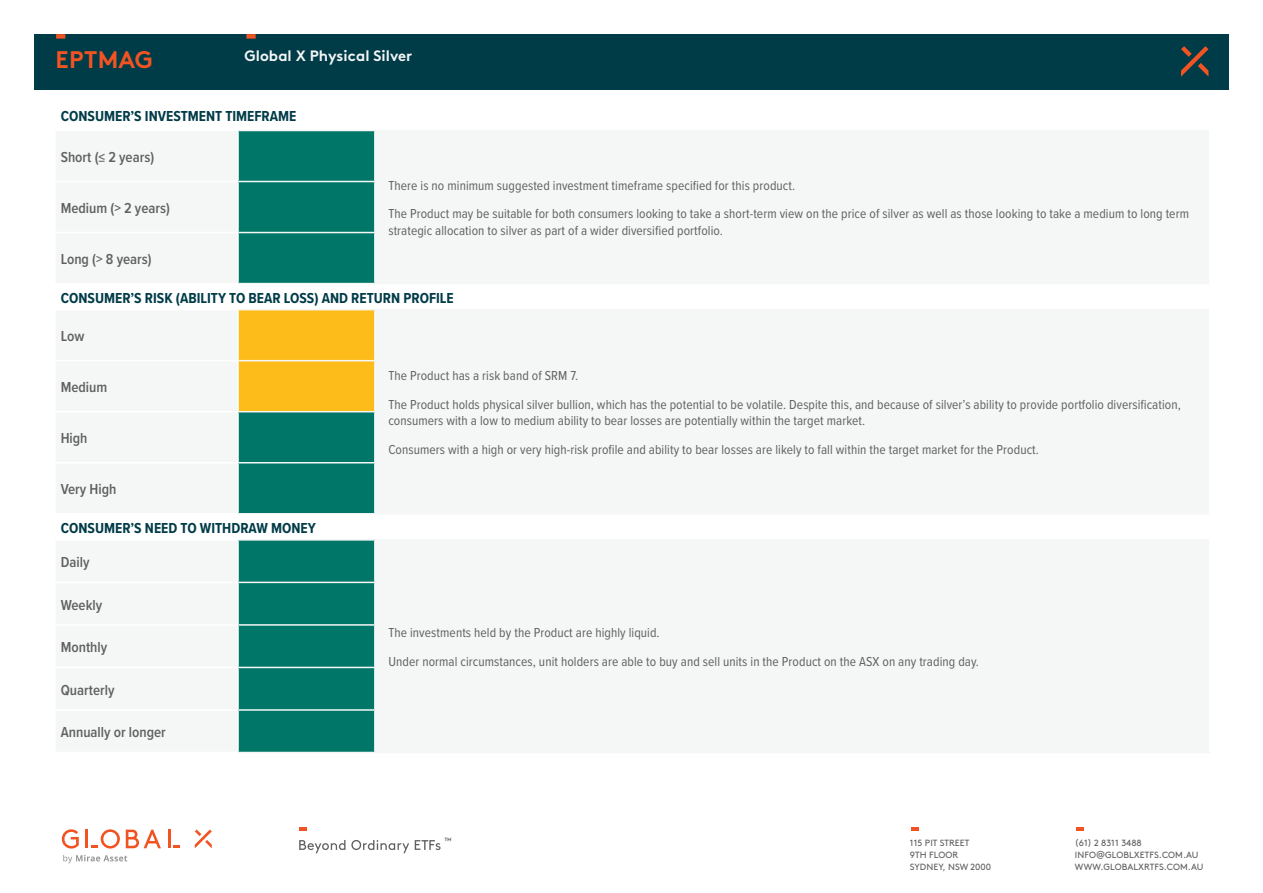
<style>
.page{position:relative;width:1263px;height:893px;background:#fff}
.page>*{position:absolute;margin:0;border:0;box-sizing:border-box;transform-origin:0 0}
.t1{font:700 24px "Brown";letter-spacing:.01em;color:#f15422}
.t2{font:700 15px "Proxima Nova Cond";color:#003b48}
.t3{font:600 15px "Proxima Nova Cond";color:#606060}
.t4{font:700 15px "Brown";letter-spacing:.005em;color:#f5f7f7}
.t5{font:13.5px/28.5px "Proxima Nova Cond";letter-spacing:.005em;color:#606060}
.t6{font:9px/12px "Brown";letter-spacing:.01em;color:#606060}
</style>
<div class="page">
<div style="left:34px;top:35px;width:1195px;height:54px;background:#003b48"></div>
<svg style="left:1181px;top:46px;width:27px;height:31px"></svg>
<div style="left:246px;top:34px;width:10px;height:5px;background:#f15422"></div>
<div style="left:56px;top:34px;width:9px;height:5px;background:#f15422"></div>
<svg style="left:299px;top:840px;width:46px;height:13px"></svg>
<svg style="left:351px;top:840px;width:58px;height:13px"></svg>
<svg style="left:415px;top:840px;width:26px;height:10px"></svg>
<svg style="left:299px;top:827px;width:8px;height:3px"></svg>
<svg style="left:1076px;top:827px;width:7px;height:3px"></svg>
<svg style="left:911px;top:827px;width:7px;height:3px"></svg>
<svg style="left:126px;top:830px;width:35px;height:18px"></svg>
<svg style="left:195px;top:829px;width:17px;height:19px"></svg>
<hr style="left:168px;top:830px;width:3px;height:18px;background:#f15422">
<svg style="left:173px;top:846px;width:7px;height:2px"></svg>
<svg style="left:62px;top:829px;width:17px;height:19px"></svg>
<svg style="left:86px;top:829px;width:34px;height:19px"></svg>
<svg style="left:63px;top:855px;width:64px;height:8px"></svg>
<div style="left:239px;top:131px;width:135px;height:152px;background:#007668"></div>
<div style="left:239px;top:310px;width:135px;height:101px;background:#fdbc19"></div>
<svg style="left:239px;top:412px;width:135px;height:340px;background:#148174"></svg>
<hr style="left:239px;top:130px;width:136px;height:1px;background:#f5f7f7">
<hr style="left:375px;top:130px;width:834px;height:1px;background:#f5f7f7">
<hr style="left:374px;top:131px;width:2px;height:50px;background:#f5f7f7">
<hr style="left:239px;top:181px;width:137px;height:1px;background:#f5f7f7">
<hr style="left:374px;top:182px;width:2px;height:50px;background:#f5f7f7">
<hr style="left:239px;top:232px;width:137px;height:1px;background:#f5f7f7">
<hr style="left:374px;top:233px;width:2px;height:50px;background:#f5f7f7">
<hr style="left:239px;top:283px;width:136px;height:1px;background:#f5f7f7">
<hr style="left:375px;top:283px;width:834px;height:1px;background:#f5f7f7">
<hr style="left:239px;top:309px;width:136px;height:1px;background:#f5f7f7">
<hr style="left:375px;top:309px;width:834px;height:1px;background:#f5f7f7">
<hr style="left:374px;top:310px;width:2px;height:50px;background:#f5f7f7">
<hr style="left:239px;top:360px;width:137px;height:1px;background:#f5f7f7">
<hr style="left:374px;top:361px;width:2px;height:50px;background:#f5f7f7">
<hr style="left:239px;top:411px;width:137px;height:1px;background:#f5f7f7">
<hr style="left:374px;top:412px;width:2px;height:50px;background:#f5f7f7">
<hr style="left:239px;top:462px;width:137px;height:1px;background:#f5f7f7">
<hr style="left:374px;top:463px;width:2px;height:50px;background:#f5f7f7">
<hr style="left:239px;top:513px;width:136px;height:1px;background:#f5f7f7">
<hr style="left:375px;top:513px;width:834px;height:1px;background:#f5f7f7">
<hr style="left:239px;top:539px;width:136px;height:2px;background:#f5f7f7">
<hr style="left:375px;top:539px;width:834px;height:2px;background:#f5f7f7">
<hr style="left:374px;top:541px;width:2px;height:41px;background:#f5f7f7">
<hr style="left:239px;top:582px;width:137px;height:1px;background:#f5f7f7">
<hr style="left:374px;top:583px;width:2px;height:41px;background:#f5f7f7">
<hr style="left:239px;top:624px;width:137px;height:2px;background:#f5f7f7">
<hr style="left:374px;top:626px;width:2px;height:41px;background:#f5f7f7">
<hr style="left:239px;top:667px;width:137px;height:1px;background:#f5f7f7">
<hr style="left:374px;top:668px;width:2px;height:41px;background:#f5f7f7">
<hr style="left:239px;top:709px;width:137px;height:2px;background:#f5f7f7">
<hr style="left:374px;top:711px;width:2px;height:41px;background:#f5f7f7">
<hr style="left:239px;top:752px;width:136px;height:1px;background:#f5f7f7">
<hr style="left:375px;top:752px;width:835px;height:1px;background:#f5f7f7">
<h1 class="t1" style="left:56px;top:40px;width:99px">EPTMAG</h1>
<p class="t4" style="left:244px;top:44px;width:170px">Global X Physical Silver</p>
<p class="t2" style="left:61px;top:105px;width:237px">CONSUMER’S INVESTMENT TIMEFRAME</p>
<p class="t3" style="left:61px;top:146px;width:95px">Short (≤ 2 years)</p>
<p class="t5" style="left:388px;top:171px;width:802px">There is no minimum suggested investment timeframe specified for this product.<br>The Product may be suitable for both consumers looking to take a short-term view on the price of silver as well as those looking to take a medium to long term</p>
<p class="t5" style="left:388px;top:216px;width:336px">strategic allocation to silver as part of a wider diversified portfolio.</p>
<p class="t3" style="left:61px;top:197px;width:111px">Medium (&gt; 2 years)</p>
<p class="t3" style="left:61px;top:248px;width:92px">Long (&gt; 8 years)</p>
<p class="t2" style="left:61px;top:286px;width:394px">CONSUMER’S RISK (ABILITY TO BEAR LOSS) AND RETURN PROFILE</p>
<p class="t3" style="left:61px;top:325px;width:25px">Low</p>
<p class="t5" style="left:388px;top:361px;width:794px">The Product has a risk band of SRM 7.<br>The Product holds physical silver bullion, which has the potential to be volatile. Despite this, and because of silver’s ability to provide portfolio diversification,</p>
<p class="t5" style="left:388px;top:406px;width:652px">consumers with a low to medium ability to bear losses are potentially within the target market.<br>Consumers with a high or very high-risk profile and ability to bear losses are likely to fall within the target market for the Product.</p>
<p class="t3" style="left:61px;top:376px;width:48px">Medium</p>
<p class="t3" style="left:61px;top:427px;width:28px">High</p>
<p class="t3" style="left:61px;top:478px;width:57px">Very High</p>
<p class="t2" style="left:61px;top:517px;width:257px">CONSUMER’S NEED TO WITHDRAW MONEY</p>
<p class="t3" style="left:61px;top:551px;width:30px">Daily</p>
<p class="t3" style="left:61px;top:593px;width:43px">Weekly</p>
<p class="t3" style="left:61px;top:636px;width:48px">Monthly</p>
<p class="t3" style="left:61px;top:679px;width:55px">Quarterly</p>
<p class="t3" style="left:61px;top:721px;width:107px">Annually or longer</p>
<p class="t5" style="left:388px;top:618px;width:592px">The investments held by the Product are highly liquid.<br>Under normal circumstances, unit holders are able to buy and sell units in the Product on the ASX on any trading day.</p>
<p class="t6" style="left:444px;top:834px;width:9px">™</p>
<p class="t6" style="left:910px;top:836px;width:83px">115 PIT STREET<br>9TH FLOOR<br>SYDNEY, NSW 2000</p>
<p class="t6" style="left:1075px;top:836px;width:130px">(61) 2 8311 3488<br>INFO@GLOBLXETFS.COM.AU<br>WWW.GLOBALXRTFS.COM.AU</p>
</div>
